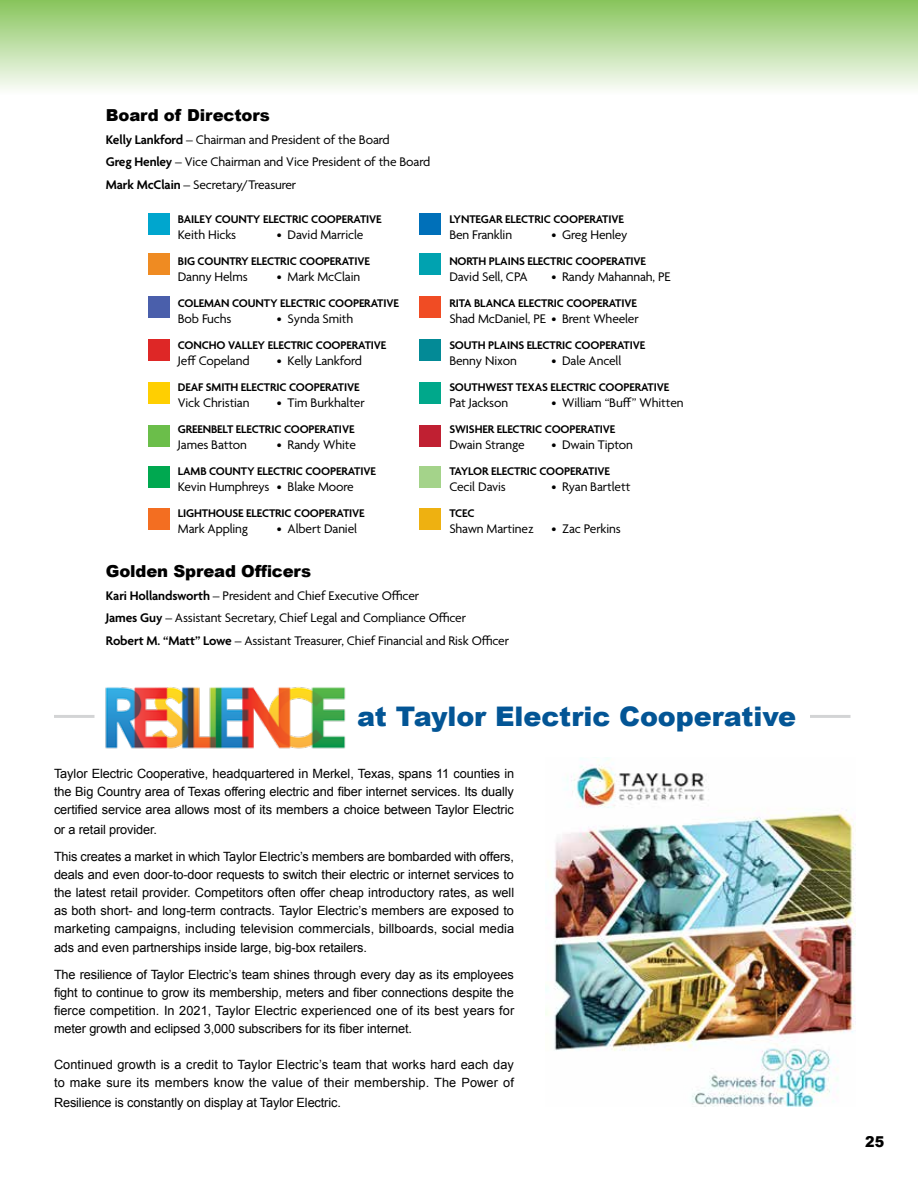
<style>
.page{position:relative;width:918px;height:1188px;background:#fff}
.page>*{position:absolute;margin:0;border:0;box-sizing:border-box;transform-origin:0 0}
.t1{font:900 27px "Arial";letter-spacing:-.005em;color:#035595}
.t2{font:900 16.5px "Arial";letter-spacing:-.01em;color:#000}
.t3{font:900 15px "Arial";color:#000;scale:.95 1}
.t4{font:13.5px/22.5px "Agenda";letter-spacing:-.01em;color:#000}
.t5{font:12.75px/18px "Arial";letter-spacing:-.01em;color:#000;text-align:justify}
.t6{font:600 12px "Agenda";letter-spacing:-.01em;color:#000}
.s1{font-weight:600}
</style>
<div class="page">
<div style="left:0;top:0;width:918px;height:110px;background:linear-gradient(to bottom,#89c55e,#fff)"></div>
<img style="left:105px;top:687px;width:241px;height:62px">
<img style="left:546px;top:758px;width:309px;height:348px">
<hr style="left:810px;top:715px;width:40px;height:3px;background:#a7a9ac">
<hr style="left:54px;top:715px;width:40px;height:3px;background:#a7a9ac">
<div style="left:149px;top:213px;width:21px;height:21px;background:#00a6ce"></div>
<div style="left:149px;top:253px;width:21px;height:21px;background:#ef8b22"></div>
<div style="left:149px;top:296px;width:21px;height:21px;background:#4a5fab"></div>
<div style="left:149px;top:339px;width:21px;height:21px;background:#de2726"></div>
<div style="left:149px;top:382px;width:21px;height:21px;background:#ffcf01"></div>
<div style="left:149px;top:425px;width:21px;height:21px;background:#6bbe4a"></div>
<div style="left:149px;top:466px;width:21px;height:22px;background:#00a850"></div>
<div style="left:149px;top:508px;width:21px;height:21px;background:#f36e21"></div>
<div style="left:419px;top:213px;width:21px;height:21px;background:#0070b9"></div>
<div style="left:419px;top:253px;width:21px;height:21px;background:#00a2b0"></div>
<div style="left:419px;top:296px;width:21px;height:21px;background:#f04c24"></div>
<div style="left:419px;top:339px;width:21px;height:21px;background:#038a96"></div>
<div style="left:419px;top:382px;width:21px;height:21px;background:#00a88b"></div>
<div style="left:419px;top:425px;width:21px;height:21px;background:#c02032"></div>
<div style="left:419px;top:466px;width:21px;height:22px;background:#a4d38a"></div>
<div style="left:419px;top:508px;width:21px;height:21px;background:#eeb111"></div>
<p class="t2" style="left:106px;top:104px;width:166px">Board of Directors</p>
<p class="t4" style="left:106px;top:129px;width:326px"><span class="s1">Kelly Lankford</span> – Chairman and President of the Board<br><span class="s1">Greg Henley</span> – Vice Chairman and Vice President of the Board<br><span class="s1">Mark McClain</span> – Secretary/Treasurer</p>
<p class="t6" style="left:178px;top:212px;width:205px">BAILEY COUNTY ELECTRIC COOPERATIVE</p>
<p class="t4" style="left:178px;top:225px;width:60px">Keith Hicks</p>
<p class="t4" style="left:277px;top:225px;width:88px">• David Marricle</p>
<p class="t6" style="left:178px;top:254px;width:193px">BIG COUNTRY ELECTRIC COOPERATIVE</p>
<p class="t4" style="left:178px;top:267px;width:71px">Danny Helms</p>
<p class="t4" style="left:277px;top:267px;width:85px">• Mark McClain</p>
<p class="t6" style="left:178px;top:296px;width:223px">COLEMAN COUNTY ELECTRIC COOPERATIVE</p>
<p class="t4" style="left:178px;top:309px;width:55px">Bob Fuchs</p>
<p class="t4" style="left:277px;top:309px;width:78px">• Synda Smith</p>
<p class="t6" style="left:178px;top:338px;width:210px">CONCHO VALLEY ELECTRIC COOPERATIVE</p>
<p class="t4" style="left:178px;top:351px;width:73px">Jeff Copeland</p>
<p class="t4" style="left:277px;top:351px;width:87px">• Kelly Lankford</p>
<p class="t6" style="left:178px;top:380px;width:183px">DEAF SMITH ELECTRIC COOPERATIVE</p>
<p class="t4" style="left:178px;top:393px;width:73px">Vick Christian</p>
<p class="t4" style="left:277px;top:393px;width:89px">• Tim Burkhalter</p>
<p class="t6" style="left:178px;top:422px;width:178px">GREENBELT ELECTRIC COOPERATIVE</p>
<p class="t4" style="left:178px;top:435px;width:71px">James Batton</p>
<p class="t4" style="left:277px;top:435px;width:81px">• Randy White</p>
<p class="t6" style="left:178px;top:464px;width:200px">LAMB COUNTY ELECTRIC COOPERATIVE</p>
<p class="t4" style="left:178px;top:477px;width:177px">Kevin Humphreys • Blake Moore</p>
<p class="t6" style="left:178px;top:506px;width:188px">LIGHTHOUSE ELECTRIC COOPERATIVE</p>
<p class="t4" style="left:178px;top:519px;width:72px">Mark Appling</p>
<p class="t4" style="left:277px;top:519px;width:82px">• Albert Daniel</p>
<p class="t6" style="left:449px;top:212px;width:176px">LYNTEGAR ELECTRIC COOPERATIVE</p>
<p class="t4" style="left:449px;top:225px;width:64px">Ben Franklin</p>
<p class="t4" style="left:551px;top:225px;width:78px">• Greg Henley</p>
<p class="t6" style="left:449px;top:254px;width:198px">NORTH PLAINS ELECTRIC COOPERATIVE</p>
<p class="t4" style="left:449px;top:267px;width:80px">David Sell, CPA</p>
<p class="t4" style="left:551px;top:267px;width:121px">• Randy Mahannah, PE</p>
<p class="t6" style="left:449px;top:296px;width:189px">RITA BLANCA ELECTRIC COOPERATIVE</p>
<p class="t4" style="left:449px;top:309px;width:191px">Shad McDaniel, PE • Brent Wheeler</p>
<p class="t6" style="left:449px;top:338px;width:197px">SOUTH PLAINS ELECTRIC COOPERATIVE</p>
<p class="t4" style="left:449px;top:351px;width:69px">Benny Nixon</p>
<p class="t4" style="left:551px;top:351px;width:72px">• Dale Ancell</p>
<p class="t6" style="left:449px;top:380px;width:221px">SOUTHWEST TEXAS ELECTRIC COOPERATIVE</p>
<p class="t4" style="left:449px;top:393px;width:60px">Pat Jackson</p>
<p class="t4" style="left:551px;top:393px;width:134px">• William “Buff” Whitten</p>
<p class="t6" style="left:449px;top:422px;width:168px">SWISHER ELECTRIC COOPERATIVE</p>
<p class="t4" style="left:449px;top:435px;width:77px">Dwain Strange</p>
<p class="t4" style="left:551px;top:435px;width:83px">• Dwain Tipton</p>
<p class="t6" style="left:449px;top:464px;width:162px">TAYLOR ELECTRIC COOPERATIVE</p>
<p class="t4" style="left:449px;top:477px;width:58px">Cecil Davis</p>
<p class="t4" style="left:551px;top:477px;width:81px">• Ryan Bartlett</p>
<p class="t6" style="left:449px;top:506px;width:27px">TCEC</p>
<p class="t4" style="left:449px;top:519px;width:86px">Shawn Martinez</p>
<p class="t4" style="left:551px;top:519px;width:71px">• Zac Perkins</p>
<p class="t2" style="left:106px;top:560px;width:207px">Golden Spread Officers</p>
<p class="t4" style="left:106px;top:585px;width:405px"><span class="s1">Kari Hollandsworth</span> – President and Chief Executive Officer<br><span class="s1">James Guy</span> – Assistant Secretary, Chief Legal and Compliance Officer<br><span class="s1">Robert M. “Matt” Lowe</span> – Assistant Treasurer, Chief Financial and Risk Officer</p>
<h1 class="t1" style="left:357px;top:697px;width:440px">at Taylor Electric Cooperative</h1>
<p class="t5" style="left:54px;top:765px;width:462px">Taylor Electric Cooperative, headquartered in Merkel, Texas, spans 11 counties in the Big Country area of Texas offering electric and fiber internet services. Its dually certified service area allows most of its members a choice between Taylor Electric</p>
<p class="t5" style="left:54px;top:816px;width:462px;line-height:27px">or a retail provider.<br>This creates a market in which Taylor Electric’s members are bombarded with offers,</p>
<p class="t5" style="left:54px;top:865px;width:462px">deals and even door-to-door requests to switch their electric or internet services to the latest retail provider. Competitors often offer cheap introductory rates, as well as both short- and long-term contracts. Taylor Electric’s members are exposed to marketing campaigns, including television commercials, billboards, social media</p>
<p class="t5" style="left:54px;top:934px;width:461px;line-height:27px">ads and even partnerships inside large, big-box retailers.<br>The resilience of Taylor Electric’s team shines through every day as its employees</p>
<p class="t5" style="left:54px;top:984px;width:462px">fight to continue to grow its membership, meters and fiber connections despite the fierce competition. In 2021, Taylor Electric experienced one of its best years for meter growth and eclipsed 3,000 subscribers for its fiber internet.</p>
<p class="t5" style="left:54px;top:1056px;width:461px">Continued growth is a credit to Taylor Electric’s team that works hard each day to make sure its members know the value of their membership. The Power of</p>
<p class="t5" style="left:54px;top:1093px;width:288px">Resilience is constantly on display at Taylor Electric.</p>
<p class="t3" style="left:865px;top:1131px;width:22px">25</p>
</div>
